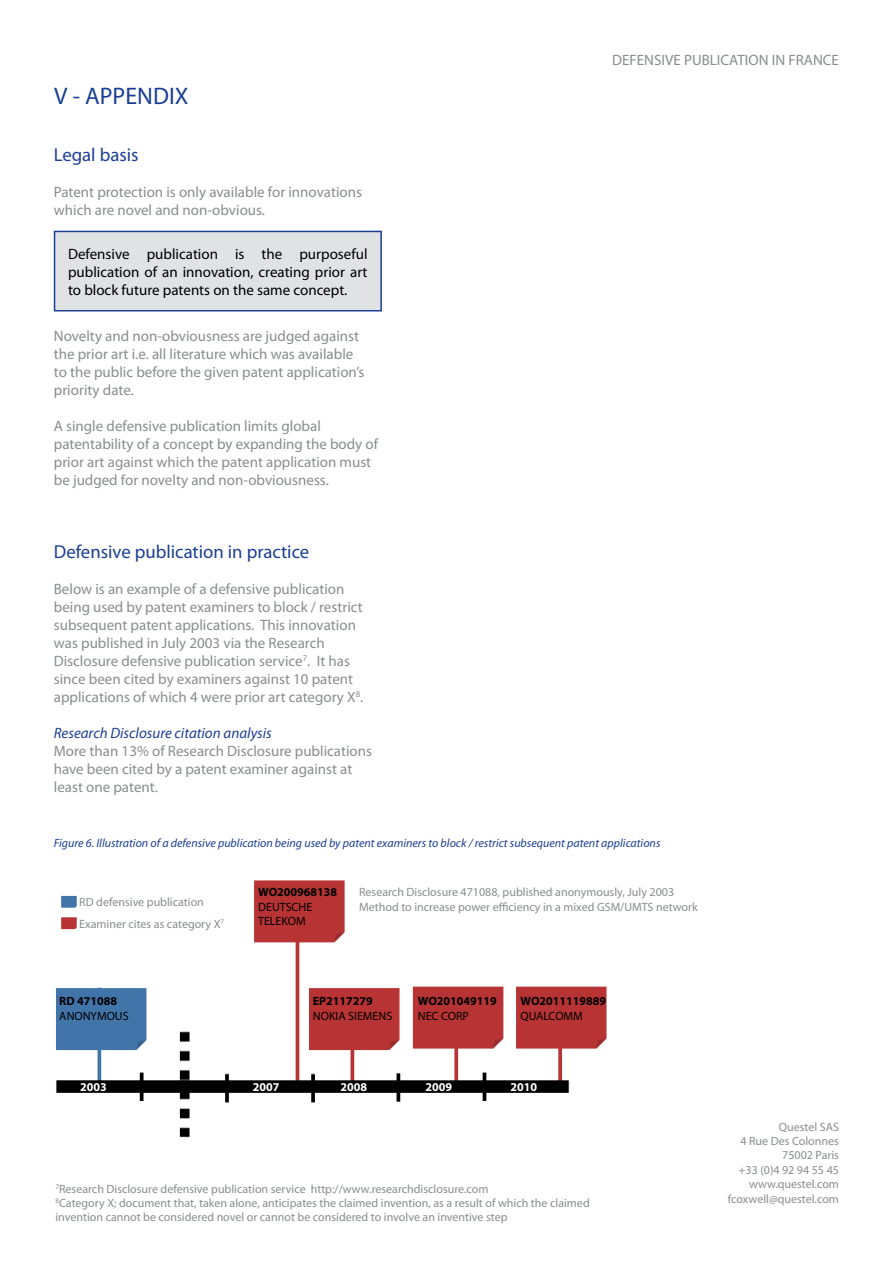
<style>
.page{position:relative;width:893px;height:1263px;background:#fff}
.page>*{position:absolute;margin:0;border:0;box-sizing:border-box;transform-origin:0 0}
.t1{font:24px "Myriad Pro";color:#1c3e94}
.t2{font:18.75px "Myriad Pro";color:#1c3e94}
.t3{font:15px/18px "Myriad Pro";color:#8a8c8e}
.t4{font:15px/18px "Myriad Pro";color:#000;text-align:justify}
.t5{font:italic 15px "Myriad Pro";color:#1c3e94}
.t6{font:12px/14.4px "Myriad Pro";color:#8a8c8e}
.t7{font:italic 12px "Myriad Pro";color:#1c3e94}
.t8{font:700 12px "Myriad Pro";color:#000}
.t9{font:12px/14.4px "Myriad Pro";color:#000}
.t10{font:700 12px "Myriad Pro";color:#fff}
</style>
<div class="page">
<img style="left:56px;top:880px;width:551px;height:258px">
<div style="left:55px;top:231px;width:326px;height:80px;background:#e1e2e3"></div>
<div style="left:54px;top:231px;width:328px;height:80px;border:2px solid #1c3e94"></div>
<h1 class="t1" style="left:54px;top:81px;width:136px">V - APPENDIX</h1>
<p class="t2" style="left:54px;top:143px;width:86px">Legal basis</p>
<p class="t3" style="left:54px;top:182px;width:310px">Patent protection is only available for innovations which are novel and non-obvious.</p>
<p class="t4" style="left:68px;top:244px;width:301px">Defensive publication is the purposeful publication of an innovation, creating prior art to block future patents on the same concept.</p>
<p class="t3" style="left:54px;top:326px;width:312px">Novelty and non-obviousness are judged against the prior art i.e. all literature which was available to the public before the given patent application’s priority date.</p>
<p class="t3" style="left:54px;top:416px;width:326px">A single defensive publication limits global patentability of a concept by expanding the body of prior art against which the patent application must be judged for novelty and non-obviousness.</p>
<p class="t2" style="left:54px;top:540px;width:257px">Defensive publication in practice</p>
<p class="t3" style="left:54px;top:579px;width:311px">Below is an example of a defensive publication being used by patent examiners to block / restrict subsequent patent applications. This innovation was published in July 2003 via the Research Disclosure defensive publication service<sup>7</sup>. It has since been cited by examiners against 10 patent applications of which 4 were prior art category X<sup>8</sup>.</p>
<p class="t5" style="left:54px;top:723px;width:220px">Research Disclosure citation analysis</p>
<p class="t3" style="left:54px;top:741px;width:320px">More than 13% of Research Disclosure publications have been cited by a patent examiner against at least one patent.</p>
<p class="t3" style="left:612px;top:50px;width:228px">DEFENSIVE PUBLICATION IN FRANCE</p>
<p class="t7" style="left:54px;top:836px;width:608px">Figure 6. Illustration of a defensive publication being used by patent examiners to block / restrict subsequent patent applications</p>
<p class="t6" style="left:359px;top:885px;width:340px">Research Disclosure 471088, published anonymously, July 2003<br>Method to increase power efficiency in a mixed GSM/UMTS network</p>
<p class="t8" style="left:258px;top:884px;width:81px">WO200968138</p>
<p class="t9" style="left:258px;top:899px;width:56px">DEUTSCHE<br>TELEKOM</p>
<p class="t6" style="left:79px;top:891px;width:146px;line-height:22px">RD defensive publication<br>Examiner cites as category X<sup>7</sup></p>
<p class="t8" style="left:59px;top:993px;width:59px">RD 471088</p>
<p class="t9" style="left:59px;top:1008px;width:71px">ANONYMOUS</p>
<p class="t8" style="left:313px;top:993px;width:61px">EP2117279</p>
<p class="t9" style="left:313px;top:1008px;width:81px">NOKIA SIEMENS</p>
<p class="t8" style="left:418px;top:993px;width:81px">WO201049119</p>
<p class="t9" style="left:418px;top:1008px;width:53px">NEC CORP</p>
<p class="t8" style="left:520px;top:993px;width:87px">WO2011119889</p>
<p class="t9" style="left:520px;top:1008px;width:64px">QUALCOMM</p>
<p class="t10" style="left:80px;top:1079px;width:28px">2003</p>
<p class="t10" style="left:253px;top:1079px;width:28px">2007</p>
<p class="t10" style="left:340px;top:1079px;width:28px">2008</p>
<p class="t10" style="left:425px;top:1079px;width:28px">2009</p>
<p class="t10" style="left:510px;top:1079px;width:28px">2010</p>
<p class="t6" style="left:56px;top:1181px;width:536px"><sup>7</sup>Research Disclosure defensive publication service http://www.researchdisclosure.com<br><sup>8</sup>Category X; document that, taken alone, anticipates the claimed invention, as a result of which the claimed invention cannot be considered novel or cannot be considered to involve an inventive step</p>
<p class="t6" style="left:728px;top:1119px;width:113px;text-align:right">Questel SAS<br>4 Rue Des Colonnes<br>75002 Paris<br>+33 (0)4 92 94 55 45 www.questel.com fcoxwell@questel.com</p>
</div>
